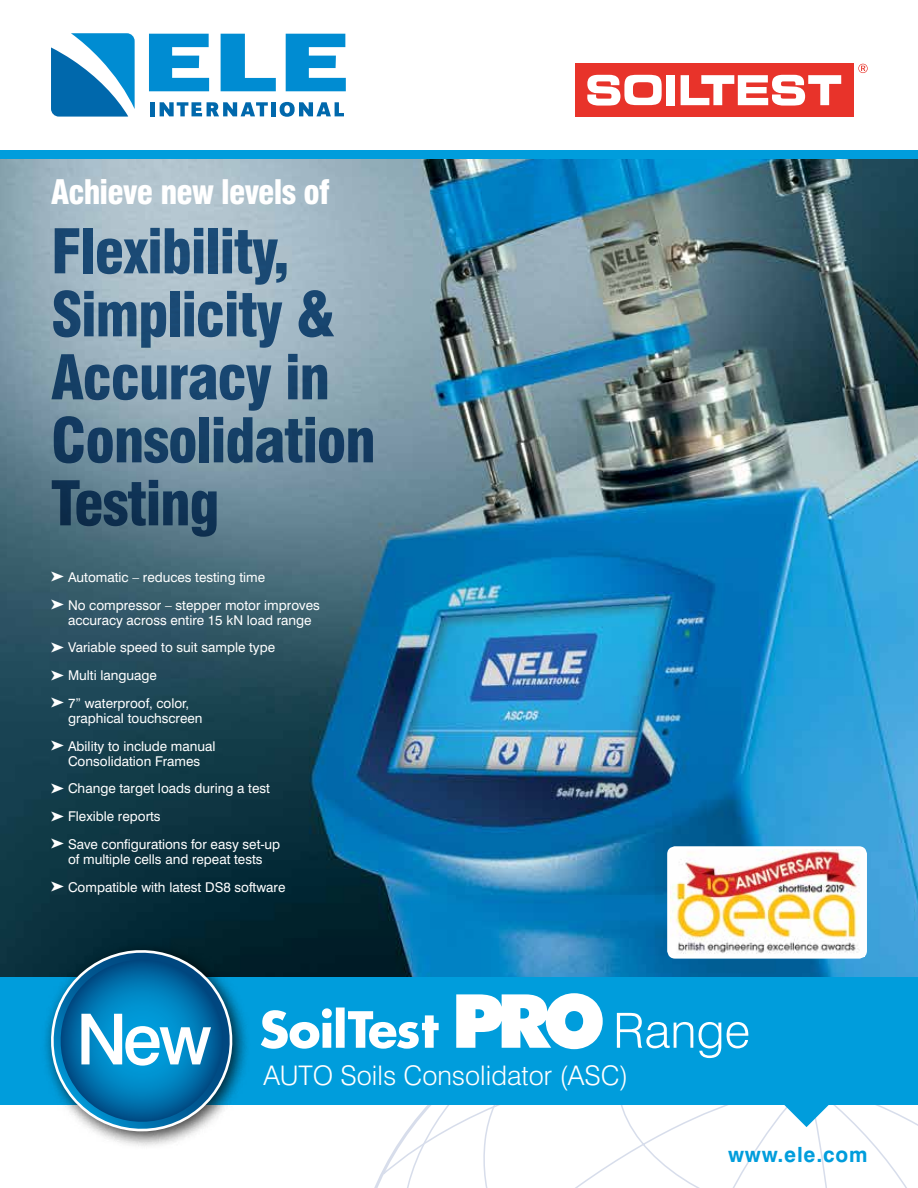
<style>
.page{position:relative;width:918px;height:1188px;background:#fff}
.page>*{position:absolute;margin:0;border:0;box-sizing:border-box;transform-origin:0 0}
.t1{font:500 70.5px "Swiss 721 BT";color:#fff}
.t2{font:900 condensed 60px/63px "Swiss 721 BT";letter-spacing:-.025em;color:#00467f}
.t3{font:900 condensed 33px "Swiss 721 BT";letter-spacing:-.025em;color:#fff}
.t4{font:300 27px "Swiss 721 BT";color:#fff}
.t5{font:700 21px "Swiss 721 BT";letter-spacing:.04em;color:#009ddc}
.t6{font:13.5px/27.8px "Swiss 721 BT";color:#fff}
</style>
<div class="page">
<svg style="left:382px;top:1105px;width:536px;height:83px"></svg>
<img style="left:0;top:159px;width:918px;height:818px">
<div style="left:0;top:977px;width:918px;height:128px;background:#009ddc"></div>
<div style="left:0;top:150px;width:918px;height:9px;background:#009ddc"></div>
<div style="left:41px;top:940px;width:210px;height:210px;background:#000;opacity:.75"></div>
<svg style="left:42px;top:941px;width:200px;height:200px"></svg>
<svg style="left:771px;top:1105px;width:71px;height:22px"></svg>
<div style="left:150px;top:102px;width:5px;height:14px;background:#0068ac"></div>
<svg style="left:160px;top:102px;width:108px;height:14px"></svg>
<hr style="left:271px;top:102px;width:4px;height:14px;background:#0068ac">
<svg style="left:280px;top:102px;width:64px;height:15px"></svg>
<svg style="left:149px;top:34px;width:60px;height:57px"></svg>
<svg style="left:286px;top:34px;width:60px;height:57px"></svg>
<svg style="left:221px;top:34px;width:55px;height:57px"></svg>
<svg style="left:51px;top:33px;width:84px;height:84px"></svg>
<div style="left:575px;top:64px;width:279px;height:53px;background:#e8332a"></div>
<svg style="left:858px;top:64px;width:10px;height:9px"></svg>
<svg style="left:587px;top:75px;width:75px;height:31px"></svg>
<div style="left:667px;top:75px;width:8px;height:30px;background:#fff"></div>
<svg style="left:681px;top:75px;width:160px;height:31px"></svg>
<svg style="left:261px;top:993px;width:487px;height:65px"></svg>
<div style="left:667px;top:846px;width:200px;height:113px;background:#fff;border-radius:8px"></div>
<img style="left:670px;top:849px;width:190px;height:105px">
<svg style="left:51px;top:572px;width:13px;height:10px"></svg>
<svg style="left:51px;top:600px;width:13px;height:10px"></svg>
<svg style="left:51px;top:642px;width:13px;height:10px"></svg>
<svg style="left:51px;top:670px;width:13px;height:10px"></svg>
<svg style="left:51px;top:698px;width:13px;height:10px"></svg>
<svg style="left:51px;top:741px;width:13px;height:10px"></svg>
<svg style="left:51px;top:783px;width:13px;height:10px"></svg>
<svg style="left:51px;top:811px;width:13px;height:10px"></svg>
<svg style="left:51px;top:839px;width:13px;height:10px"></svg>
<svg style="left:51px;top:882px;width:13px;height:10px"></svg>
<h3 class="t3" style="left:51px;top:172px;width:280px">Achieve new levels of</h3>
<h2 class="t2" style="left:51px;top:220px;width:327px">Flexibility,<br>Simplicity &amp;<br>Accuracy in<br>Consolidation<br>Testing</h2>
<p class="t6" style="left:68px;top:563px;width:253px">Automatic – reduces testing time<br>No compressor – stepper motor improves</p>
<p class="t6" style="left:68px;top:606px;width:245px">accuracy across entire 15 kN load range<br>Variable speed to suit sample type<br>Multi language<br>7” waterproof, color,</p>
<p class="t6" style="left:68px;top:704px;width:149px">graphical touchscreen<br>Ability to include manual</p>
<p class="t6" style="left:68px;top:747px;width:214px">Consolidation Frames<br>Change target loads during a test<br>Flexible reports<br>Save configurations for easy set-up</p>
<p class="t6" style="left:68px;top:845px;width:219px">of multiple cells and repeat tests<br>Compatible with latest DS8 software</p>
<h1 class="t1" style="left:76px;top:996px;width:137px">New</h1>
<h3 class="t4" style="left:264px;top:1059px;width:366px">AUTO Soils Consolidator (ASC)</h3>
<h3 class="t5" style="left:728px;top:1141px;width:141px">www.ele.com</h3>
</div>
